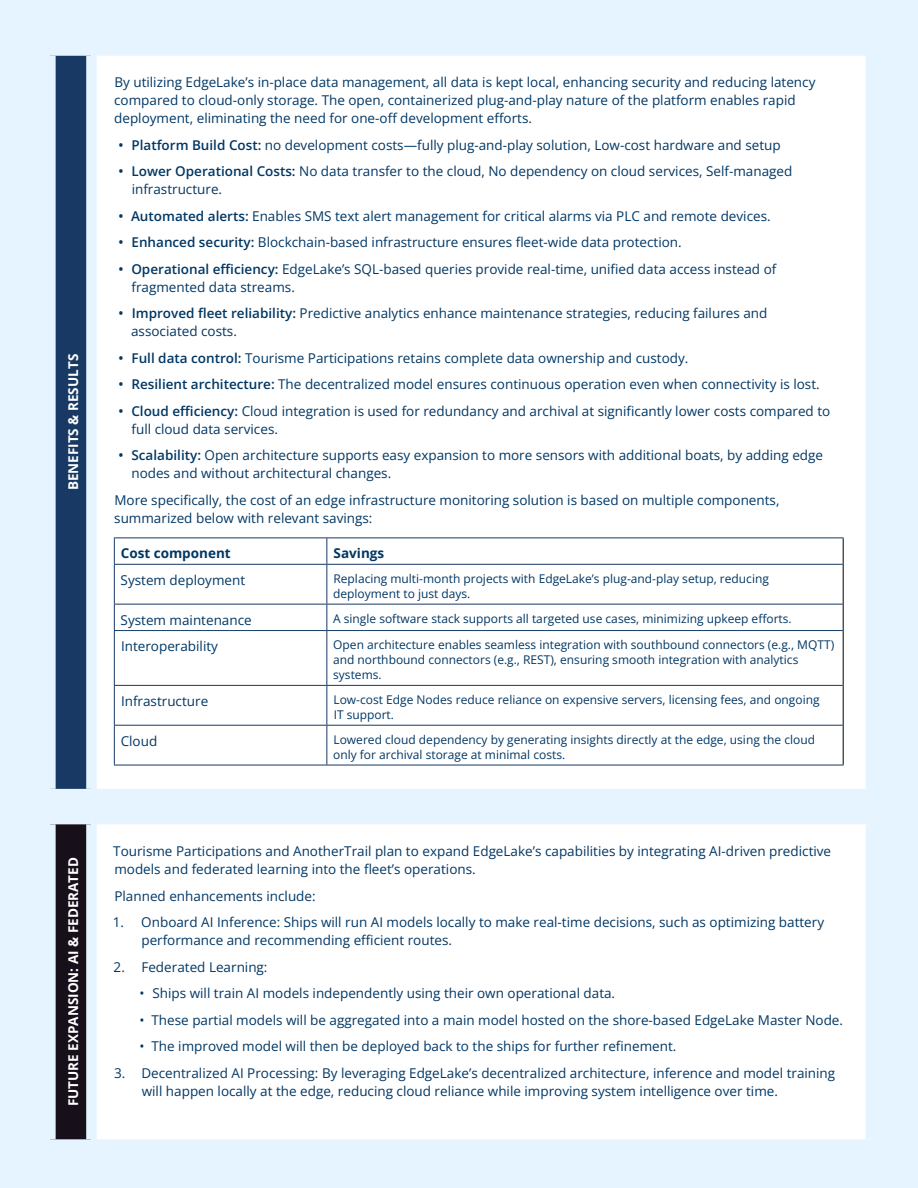
<style>
.page{position:relative;width:918px;height:1188px;background:#e6f4ff}
.page>*{position:absolute;margin:0;border:0;box-sizing:border-box;transform-origin:0 0}
.Body_Copy{font:13.5px/18px "Open Sans";color:#003764}
.Body_Copy-2{font:700 13.5px "Open Sans";color:#fff}
.Body_Copy-3{font:700 13.5px "Open Sans";color:#003764}
.Body_Copy-4{font:12px/15px "Open Sans";color:#003764}
.s1{font-weight:600}
</style>
<div class="page">
<div style="left:50px;top:51px;width:41px;height:743px;background:#173963"></div>
<div style="left:91px;top:51px;width:780px;height:743px;background:#fff"></div>
<div style="left:45px;top:56px;width:11px;height:733px;background:#e6f4ff"></div>
<div style="left:91px;top:45px;width:785px;height:11px;background:#e6f4ff"></div>
<div style="left:86px;top:56px;width:11px;height:733px;background:#e6f4ff"></div>
<div style="left:866px;top:56px;width:10px;height:733px;background:#e6f4ff"></div>
<div style="left:45px;top:789px;width:46px;height:10px;background:#e6f4ff"></div>
<div style="left:91px;top:789px;width:785px;height:10px;background:#e6f4ff"></div>
<div style="left:45px;top:45px;width:46px;height:11px;background:#e6f4ff"></div>
<svg style="left:326px;top:538px;width:1px;height:26px"></svg>
<hr style="left:114px;top:564px;width:213px;height:1px;background:#173963">
<hr style="left:326px;top:565px;width:1px;height:39px;background:#173963">
<svg style="left:326px;top:605px;width:1px;height:25px"></svg>
<hr style="left:326px;top:631px;width:1px;height:54px;background:#173963">
<hr style="left:326px;top:686px;width:1px;height:39px;background:#173963">
<hr style="left:326px;top:726px;width:1px;height:39px;background:#173963">
<svg style="left:843px;top:538px;width:1px;height:26px"></svg>
<hr style="left:843px;top:564px;width:1px;height:40px;background:#000">
<svg style="left:843px;top:604px;width:1px;height:27px"></svg>
<hr style="left:843px;top:631px;width:1px;height:54px;background:#000">
<hr style="left:843px;top:685px;width:1px;height:40px;background:#000">
<hr style="left:843px;top:725px;width:1px;height:40px;background:#000">
<hr style="left:114px;top:537px;width:213px;height:1px;background:#173963">
<svg style="left:114px;top:538px;width:1px;height:26px"></svg>
<hr style="left:327px;top:537px;width:517px;height:1px;background:#173963">
<hr style="left:114px;top:565px;width:1px;height:39px;background:#173963">
<hr style="left:327px;top:564px;width:516px;height:1px;background:#173963">
<hr style="left:114px;top:604px;width:213px;height:1px;background:#173963">
<svg style="left:114px;top:605px;width:1px;height:25px"></svg>
<hr style="left:327px;top:604px;width:516px;height:1px;background:#173963">
<hr style="left:114px;top:630px;width:213px;height:1px;background:#173963">
<hr style="left:114px;top:631px;width:1px;height:54px;background:#173963">
<hr style="left:327px;top:630px;width:516px;height:1px;background:#173963">
<hr style="left:114px;top:685px;width:213px;height:1px;background:#173963">
<hr style="left:114px;top:686px;width:1px;height:39px;background:#173963">
<hr style="left:327px;top:685px;width:516px;height:1px;background:#173963">
<hr style="left:114px;top:725px;width:213px;height:1px;background:#173963">
<hr style="left:114px;top:726px;width:1px;height:39px;background:#173963">
<hr style="left:327px;top:725px;width:516px;height:1px;background:#173963">
<hr style="left:114px;top:765px;width:213px;height:1px;background:#173963">
<hr style="left:327px;top:765px;width:517px;height:1px;background:#173963">
<div style="left:50px;top:819px;width:41px;height:326px;background:#17101a"></div>
<div style="left:91px;top:819px;width:780px;height:326px;background:#fff"></div>
<div style="left:45px;top:824px;width:11px;height:315px;background:#e6f4ff"></div>
<div style="left:91px;top:814px;width:785px;height:10px;background:#e6f4ff"></div>
<div style="left:86px;top:824px;width:11px;height:315px;background:#e6f4ff"></div>
<div style="left:866px;top:824px;width:10px;height:315px;background:#e6f4ff"></div>
<div style="left:45px;top:1139px;width:46px;height:11px;background:#e6f4ff"></div>
<div style="left:91px;top:1139px;width:785px;height:11px;background:#e6f4ff"></div>
<div style="left:45px;top:814px;width:46px;height:10px;background:#e6f4ff"></div>
<p class="Body_Copy-2" style="left:64px;top:490px;width:138px;rotate:-90deg">BENEFITS &amp; RESULTS</p>
<p class="Body_Copy-2" style="left:64px;top:1106px;width:250px;rotate:-90deg">FUTURE EXPANSION: AI &amp; FEDERATED</p>
<p class="Body_Copy" style="left:114px;top:73px;width:703px">By utilizing EdgeLake’s in-place data management, all data is kept local, enhancing security and reducing latency compared to cloud-only storage. The open, containerized plug-and-play nature of the platform enables rapid deployment, eliminating the need for one-off development efforts.</p>
<p class="Body_Copy" style="left:118px;top:136px;width:664px"><span class="s1">• Platform Build Cost:</span> no development costs—fully plug-and-play solution, Low-cost hardware and setup</p>
<p class="Body_Copy" style="left:132px;top:162px;width:662px;text-indent:-13px"><span class="s1">• Lower Operational Costs:</span> No data transfer to the cloud, No dependency on cloud services, Self-managed infrastructure.</p>
<p class="Body_Copy" style="left:118px;top:207px;width:654px"><span class="s1">• Automated alerts:</span> Enables SMS text alert management for critical alarms via PLC and remote devices.</p>
<p class="Body_Copy" style="left:118px;top:233px;width:565px"><span class="s1">• Enhanced security:</span> Blockchain-based infrastructure ensures fleet-wide data protection.</p>
<p class="Body_Copy" style="left:132px;top:260px;width:646px;text-indent:-13px"><span class="s1">• Operational efficiency:</span> EdgeLake’s SQL-based queries provide real-time, unified data access instead of fragmented data streams.</p>
<p class="Body_Copy" style="left:131px;top:304px;width:638px;text-indent:-13px"><span class="s1">• Improved fleet reliability:</span> Predictive analytics enhance maintenance strategies, reducing failures and associated costs.</p>
<p class="Body_Copy" style="left:118px;top:349px;width:571px"><span class="s1">• Full data control:</span> Tourisme Participations retains complete data ownership and custody.</p>
<p class="Body_Copy" style="left:118px;top:375px;width:703px"><span class="s1">• Resilient architecture:</span> The decentralized model ensures continuous operation even when connectivity is lost.</p>
<p class="Body_Copy" style="left:132px;top:402px;width:700px;text-indent:-13px"><span class="s1">• Cloud efficiency:</span> Cloud integration is used for redundancy and archival at significantly lower costs compared to full cloud data services.</p>
<p class="Body_Copy" style="left:131px;top:446px;width:693px;text-indent:-13px"><span class="s1">• Scalability:</span> Open architecture supports easy expansion to more sensors with additional boats, by adding edge nodes and without architectural changes.</p>
<p class="Body_Copy" style="left:114px;top:491px;width:667px">More specifically, the cost of an edge infrastructure monitoring solution is based on multiple components, summarized below with relevant savings:</p>
<p class="Body_Copy-3" style="left:121px;top:544px;width:112px">Cost component</p>
<p class="Body_Copy-3" style="left:334px;top:544px;width:52px">Savings</p>
<p class="Body_Copy" style="left:121px;top:570px;width:126px">System deployment</p>
<p class="Body_Copy-4" style="left:333px;top:571px;width:437px">Replacing multi-month projects with EdgeLake’s plug-and-play setup, reducing deployment to just days.</p>
<p class="Body_Copy" style="left:121px;top:610px;width:133px">System maintenance</p>
<p class="Body_Copy-4" style="left:333px;top:611px;width:460px">A single software stack supports all targeted use cases, minimizing upkeep efforts.</p>
<p class="Body_Copy" style="left:121px;top:637px;width:98px">Interoperability</p>
<p class="Body_Copy-4" style="left:333px;top:637px;width:503px">Open architecture enables seamless integration with southbound connectors (e.g., MQTT) and northbound connectors (e.g., REST), ensuring smooth integration with analytics systems.</p>
<p class="Body_Copy" style="left:121px;top:692px;width:89px">Infrastructure</p>
<p class="Body_Copy-4" style="left:333px;top:692px;width:488px">Low-cost Edge Nodes reduce reliance on expensive servers, licensing fees, and ongoing<br>IT support.</p>
<p class="Body_Copy" style="left:121px;top:731px;width:38px">Cloud</p>
<p class="Body_Copy-4" style="left:333px;top:732px;width:484px">Lowered cloud dependency by generating insights directly at the edge, using the cloud only for archival storage at minimal costs.</p>
<p class="Body_Copy" style="left:113px;top:842px;width:719px">Tourisme Participations and AnotherTrail plan to expand EdgeLake’s capabilities by integrating AI-driven predictive models and federated learning into the fleet’s operations.</p>
<p class="Body_Copy" style="left:114px;top:886px;width:203px">Planned enhancements include:</p>
<p class="Body_Copy" style="left:141px;top:913px;width:684px;text-indent:-29px">1. Onboard AI Inference: Ships will run AI models locally to make real-time decisions, such as optimizing battery performance and recommending efficient routes.</p>
<p class="Body_Copy" style="left:114px;top:957px;width:155px">2. Federated Learning:</p>
<p class="Body_Copy" style="left:139px;top:984px;width:477px">• Ships will train AI models independently using their own operational data.</p>
<p class="Body_Copy" style="left:139px;top:1010px;width:705px">• These partial models will be aggregated into a main model hosted on the shore-based EdgeLake Master Node.</p>
<p class="Body_Copy" style="left:139px;top:1037px;width:539px">• The improved model will then be deployed back to the ships for further refinement.</p>
<p class="Body_Copy" style="left:142px;top:1063px;width:695px;text-indent:-28px">3. Decentralized AI Processing: By leveraging EdgeLake’s decentralized architecture, inference and model training will happen locally at the edge, reducing cloud reliance while improving system intelligence over time.</p>
</div>
